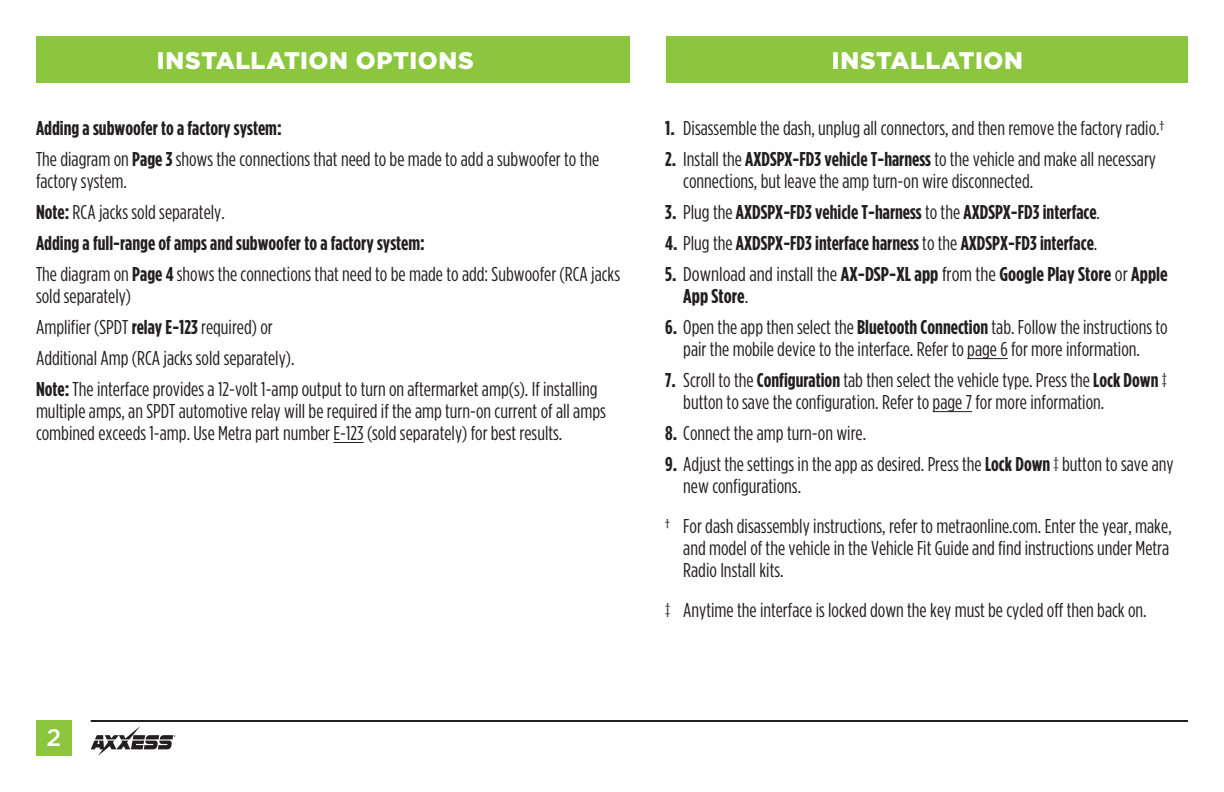
<style>
.page{position:relative;width:1224px;height:792px;background:#fff}
.page>*{position:absolute;margin:0;border:0;box-sizing:border-box;transform-origin:0 0}
.t1{font:900 24px "Gotham";letter-spacing:.025em;color:#fff}
.t2{font:500 24px "Gotham";color:#fff}
.t3{font:20px/31px "Gotham Condensed";color:#231f20}
.t4{font:700 20px/22px "Gotham Condensed";color:#231f20}
.s1{font-weight:700}
.s2{font-weight:400}
</style>
<div class="page">
<div style="left:36px;top:720px;width:36px;height:36px;background:#8bc63e"></div>
<hr style="left:91px;top:720px;width:1097px;height:2px;background:#231f20">
<svg style="left:91px;top:726px;width:85px;height:30px"></svg>
<svg style="left:594px;top:82px;width:36px;height:1px"></svg>
<div style="left:36px;top:36px;width:594px;height:46px;background:#8bc63e"></div>
<div style="left:667px;top:36px;width:521px;height:46px;background:#8bc63e"></div>
<hr style="left:333px;top:442px;width:31px;height:1px;background:#231f20">
<hr style="left:967px;top:358px;width:41px;height:1px;background:#231f20">
<hr style="left:933px;top:411px;width:39px;height:1px;background:#231f20">
<p class="t1" style="left:157px;top:47px;width:319px">INSTALLATION OPTIONS</p>
<p class="t1" style="left:832px;top:47px;width:193px">INSTALLATION</p>
<p class="t3" style="left:36px;top:112px;width:565px"><span class="s1">Adding a subwoofer to a factory system:<br></span>The diagram on <span class="s1">Page 3</span> shows the connections that need to be made to add a subwoofer to the</p>
<p class="t3" style="left:36px;top:165px;width:586px">factory system.<br><span class="s1">Note:</span> RCA jacks sold separately.<br><span class="s1">Adding a full-range of amps and subwoofer to a factory system:<br></span>The diagram on <span class="s1">Page 4</span> shows the connections that need to be made to add: Subwoofer (RCA jacks</p>
<p class="t3" style="left:36px;top:280px;width:563px">sold separately)<br>Amplifier (SPDT <span class="s1">relay E-123</span> required) or<br>Additional Amp (RCA jacks sold separately).<br><span class="s1">Note:</span> The interface provides a 12-volt 1-amp output to turn on aftermarket amp(s). If installing</p>
<p class="t3" style="left:36px;top:400px;width:571px;line-height:22px">multiple amps, an SPDT automotive relay will be required if the amp turn-on current of all amps combined exceeds 1-amp. Use Metra part number E-123 (sold separately) for best results.</p>
<p class="t2" style="left:47px;top:724px;width:16px">2</p>
<p class="t3" style="left:665px;top:112px;width:501px"><span class="s1">1.</span> Disassemble the dash, unplug all connectors, and then remove the factory radio.†</p>
<p class="t3" style="left:683px;top:148px;width:474px;line-height:22px;text-indent:-18px"><span class="s1">2.</span> Install the <span class="s1">AXDSPX-FD3 vehicle T-harness</span> to the vehicle and make all necessary connections, but leave the amp turn-on wire disconnected.</p>
<p class="t4" style="left:665px;top:200px;width:436px">3. <span class="s2">Plug the</span> AXDSPX-FD3 vehicle T-harness <span class="s2">to the</span> AXDSPX-FD3 interface<span class="s2">.</span></p>
<p class="t4" style="left:665px;top:231px;width:434px">4. <span class="s2">Plug the</span> AXDSPX-FD3 interface harness <span class="s2">to the</span> AXDSPX-FD3 interface<span class="s2">.</span></p>
<p class="t4" style="left:683px;top:262px;width:486px;text-indent:-18px">5. <span class="s2">Download and install the</span> AX-DSP-XL app <span class="s2">from the</span> Google Play Store <span class="s2">or</span> Apple<br>App Store<span class="s2">.</span></p>
<p class="t3" style="left:665px;top:316px;width:504px;line-height:22px;text-align:center"><span class="s1">6.</span> Open the app then select the <span class="s1">Bluetooth Connection</span> tab. Follow the instructions to pair the mobile device to the interface. Refer to page 6 for more information.</p>
<p class="t3" style="left:683px;top:369px;width:485px;line-height:22px;text-indent:-18px"><span class="s1">7.</span> Scroll to the <span class="s1">Configuration</span> tab then select the vehicle type. Press the <span class="s1">Lock Down</span> ‡ button to save the configuration. Refer to page 7 for more information.</p>
<p class="t3" style="left:665px;top:417px;width:202px"><span class="s1">8.</span> Connect the amp turn-on wire.</p>
<p class="t3" style="left:683px;top:453px;width:492px;line-height:22px;text-indent:-18px"><span class="s1">9.</span> Adjust the settings in the app as desired. Press the <span class="s1">Lock Down</span> ‡ button to save any new configurations.</p>
<p class="t3" style="left:683px;top:515px;width:490px;line-height:22px;text-indent:-18px">† For dash disassembly instructions, refer to metraonline.com. Enter the year, make, and model of the vehicle in the Vehicle Fit Guide and find instructions under Metra<br>Radio Install kits.</p>
<p class="t3" style="left:665px;top:594px;width:483px">‡ Anytime the interface is locked down the key must be cycled off then back on.</p>
</div>
